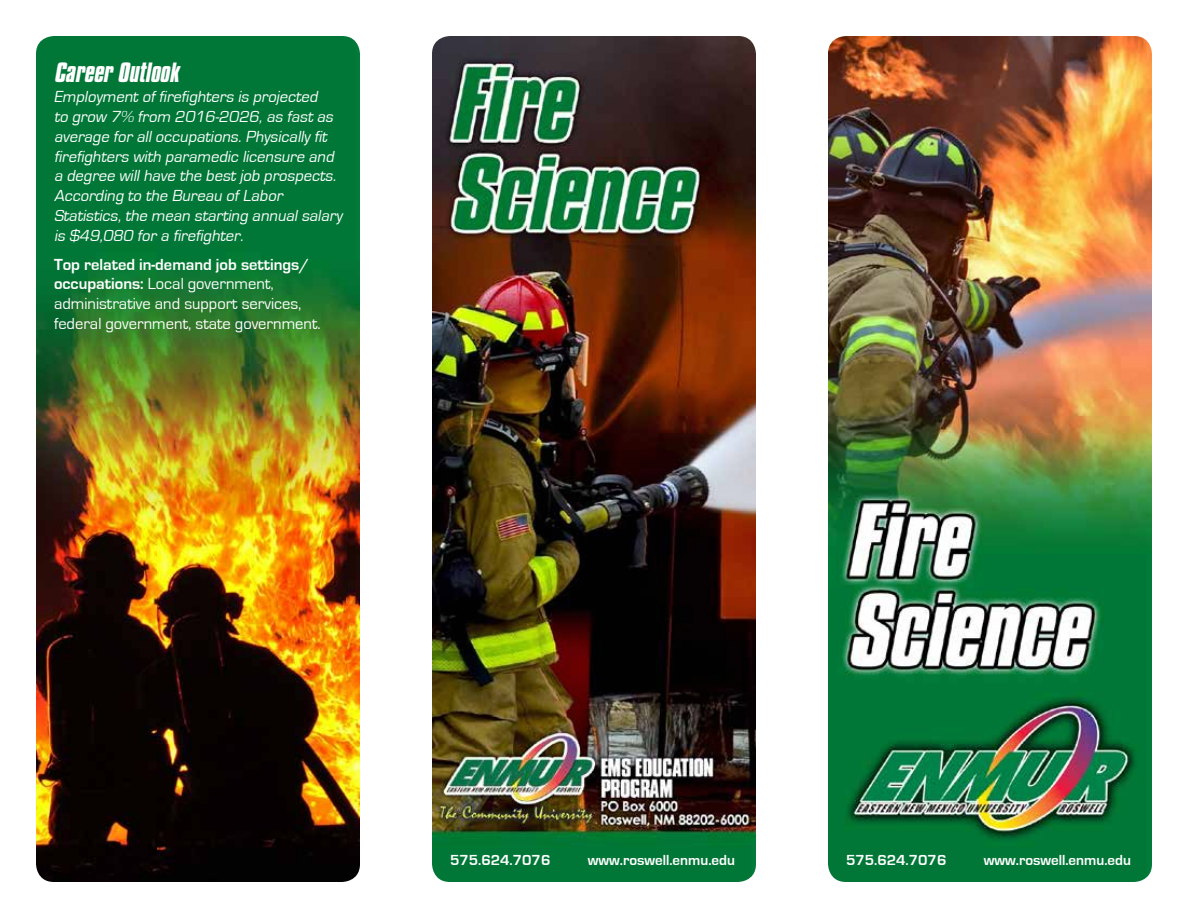
<style>
.page{position:relative;width:1188px;height:918px;background:#fff}
.page>*{position:absolute;margin:0;border:0;box-sizing:border-box;transform-origin:0 0}
.t1{font:italic 700 24px "Compacta BT";color:#fff}
.t2{font:italic 16.5px/19.8px "Eurostile";color:#fff}
.t3{font:16.5px/19.8px "Eurostile";color:#fff}
.t4{font:700 15px "Eurostile";color:#fff}
.s1{font-weight:700}
</style>
<div class="page">
<img style="left:432px;top:36px;width:324px;height:846px">
<img style="left:828px;top:36px;width:324px;height:846px">
<img style="left:36px;top:36px;width:324px;height:846px">
<h1 class="t1" style="left:54px;top:58px;width:131px">CareerOutlook</h1>
<p class="t2" style="left:54px;top:87px;width:290px">Employmentoffirefighters is projected<br>to grow 7% from 2016-2026,as fastas average for alloccupations.Physically fit firefighters with paramedic licensure and a degree willhave the bestjob prospects.<br>According to the Bureau ofLabor Statistics,the mean starting annualsalary is $49,080 for a firefighter.</p>
<p class="t3" style="left:54px;top:255px;width:268px"><span class="s1">Top related in-demand job settings/ occupations:</span> Local government, administrative and support services, federal government, state government.</p>
<p class="t4" style="left:450px;top:852px;width:102px">575.624.7076</p>
<p class="t4" style="left:588px;top:852px;width:148px">www.roswell.enmu.edu</p>
<p class="t4" style="left:846px;top:852px;width:102px">575.624.7076</p>
<p class="t4" style="left:984px;top:852px;width:148px">www.roswell.enmu.edu</p>
</div>
